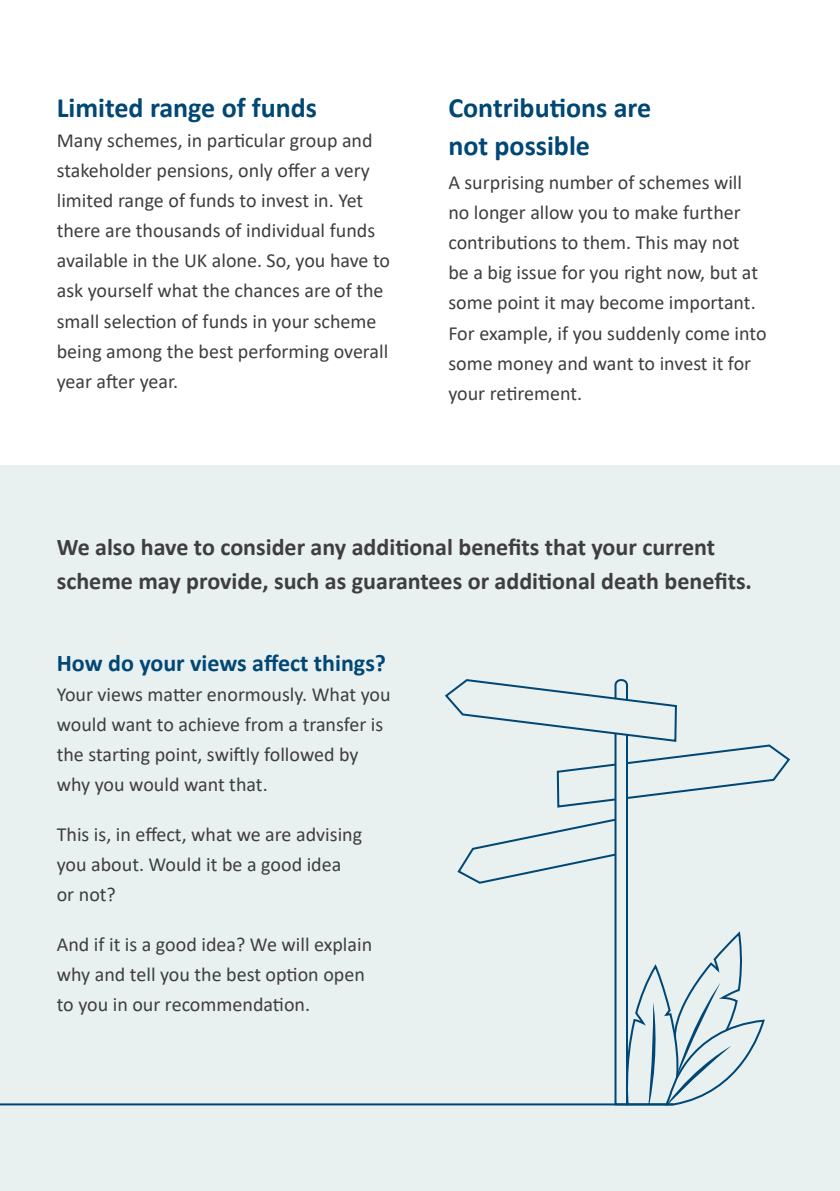
<style>
.page{position:relative;width:840px;height:1191px;background:#fff}
.page>*{position:absolute;margin:0;border:0;box-sizing:border-box;transform-origin:0 0}
.t1{font:700 28px/38px "Calibri";color:#004775}
.t2{font:700 24px/34px "Calibri";color:#3e3e3e}
.t3{font:700 24px "Calibri";color:#004775}
.t4{font:20px/30px "Calibri";color:#3e3e3e}
</style>
<div class="page">
<div style="left:0;top:465px;width:839px;height:726px;background:#e8f0f0"></div>
<svg style="left:443px;top:679px;width:347px;height:427px"></svg>
<hr style="left:0;top:1103px;width:673px;height:2px;background:#004775">
<h1 class="t1" style="left:57px;top:89px;width:262px">Limited range of funds</h1>
<p class="t4" style="left:57px;top:125px;width:335px">Many schemes, in particular group and stakeholder pensions, only offer a very limited range of funds to invest in. Yet there are thousands of individual funds available in the UK alone. So, you have to ask yourself what the chances are of the small selection of funds in your scheme being among the best performing overall year after year.</p>
<h1 class="t1" style="left:448px;top:89px;width:204px">Contributions are not possible</h1>
<p class="t4" style="left:448px;top:167px;width:319px">A surprising number of schemes will no longer allow you to make further contributions to them. This may not<br>be a big issue for you right now, but at some point it may become important.<br>For example, if you suddenly come into some money and want to invest it for your retirement.</p>
<p class="t2" style="left:57px;top:529px;width:696px">We also have to consider any additional benefits that your current scheme may provide, such as guarantees or additional death benefits.</p>
<p class="t3" style="left:57px;top:646px;width:330px">How do your views affect things?</p>
<p class="t4" style="left:57px;top:679px;width:335px">Your views matter enormously. What you would want to achieve from a transfer is the starting point, swiftly followed by why you would want that.</p>
<p class="t4" style="left:57px;top:819px;width:307px">This is, in effect, what we are advising you about. Would it be a good idea or not?</p>
<p class="t4" style="left:57px;top:929px;width:317px">And if it is a good idea? We will explain why and tell you the best option open to you in our recommendation.</p>
</div>
